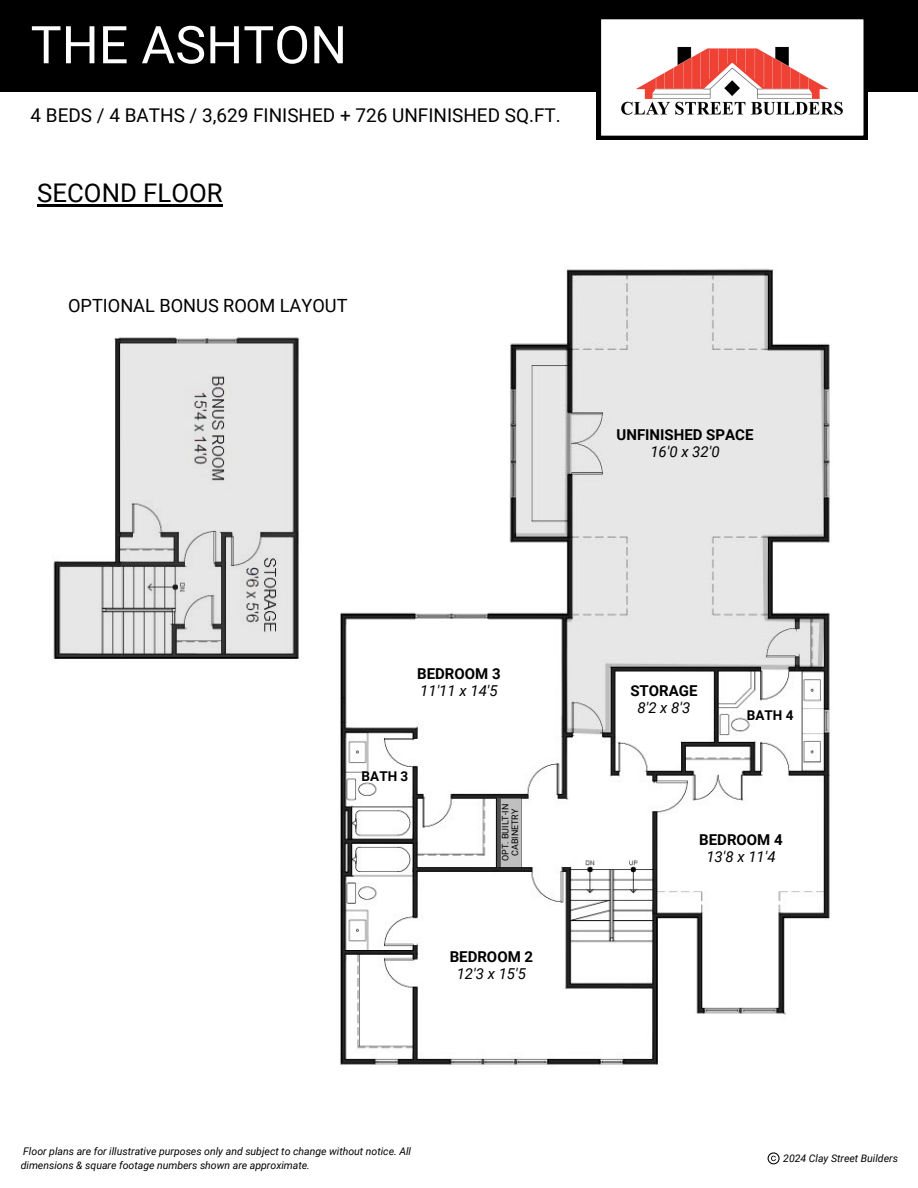
<style>
.page{position:relative;width:918px;height:1188px;background:#fff}
.page>*{position:absolute;margin:0;border:0;box-sizing:border-box;transform-origin:0 0}
.t1{font:52.05px "Roboto";color:#fff}
.t2{font:25.8px "Roboto";color:#000}
.t3{font:18.9px "Roboto";color:#000}
.t4{font:18.15px "Roboto";color:#000}
.t5{font:700 15px "Roboto";color:#000}
.t6{font:italic 15px "Roboto";color:#000}
.t7{font:700 13.5px "Roboto";color:#000}
.t8{font:italic 10.5px/14px "Roboto";color:#000}
.t9{font:9px/9.8px "Roboto";color:#000;text-align:center}
</style>
<div class="page">
<div style="left:0;top:0;width:918px;height:92px;background:#000"></div>
<svg style="left:597px;top:19px;width:271px;height:121px"></svg>
<img style="left:604px;top:32px;width:257px;height:91px">
<svg style="left:768px;top:1152px;width:12px;height:12px"></svg>
<img style="left:340px;top:268px;width:490px;height:797px">
<img style="left:53px;top:337px;width:247px;height:322px">
<hr style="left:37px;top:204px;width:186px;height:3px;background:#000">
<svg style="left:497px;top:798px;width:24px;height:69px;background:#acacac"></svg>
<svg style="left:121px;top:339px;width:174px;height:317px;background:#d4d4d4"></svg>
<svg style="left:59px;top:565px;width:62px;height:91px;background:#d3d3d3"></svg>
<p class="t1" style="left:31px;top:15px;width:318px">THE ASHTON</p>
<p class="t3" style="left:31px;top:104px;width:532px">4 BEDS / 4 BATHS / 3,629 FINISHED + 726 UNFINISHED SQ.FT.</p>
<p class="t2" style="left:37px;top:178px;width:187px">SECOND FLOOR</p>
<p class="t4" style="left:68px;top:296px;width:281px">OPTIONAL BONUS ROOM LAYOUT</p>
<p class="t5" style="left:617px;top:426px;width:138px">UNFINISHED SPACE</p>
<p class="t6" style="left:650px;top:443px;width:71px">16'0 x 32'0</p>
<p class="t5" style="left:417px;top:665px;width:85px">BEDROOM 3</p>
<p class="t6" style="left:420px;top:682px;width:79px">11'11 x 14'5</p>
<p class="t7" style="left:362px;top:769px;width:48px">BATH 3</p>
<p class="t9" style="left:500px;top:861px;width:59px;rotate:-90deg">OPT. BUILT-IN<br>CABINETRY</p>
<p class="t5" style="left:450px;top:948px;width:85px">BEDROOM 2</p>
<p class="t6" style="left:457px;top:965px;width:71px">12'3 x 15'5</p>
<p class="t8" style="left:21px;top:1145px;width:392px">Floor plans are for illustrative purposes only and subject to change without notice. All dimensions &amp; square footage numbers shown are approximate.</p>
<p class="t5" style="left:630px;top:682px;width:69px">STORAGE</p>
<p class="t6" style="left:638px;top:699px;width:54px">8'2 x 8'3</p>
<p class="t7" style="left:747px;top:707px;width:48px">BATH 4</p>
<p class="t5" style="left:699px;top:831px;width:85px">BEDROOM 4</p>
<p class="t6" style="left:706px;top:848px;width:71px">13'8 x 11'4</p>
<p class="t8" style="left:783px;top:1152px;width:116px">2024 Clay Street Builders</p>
</div>
